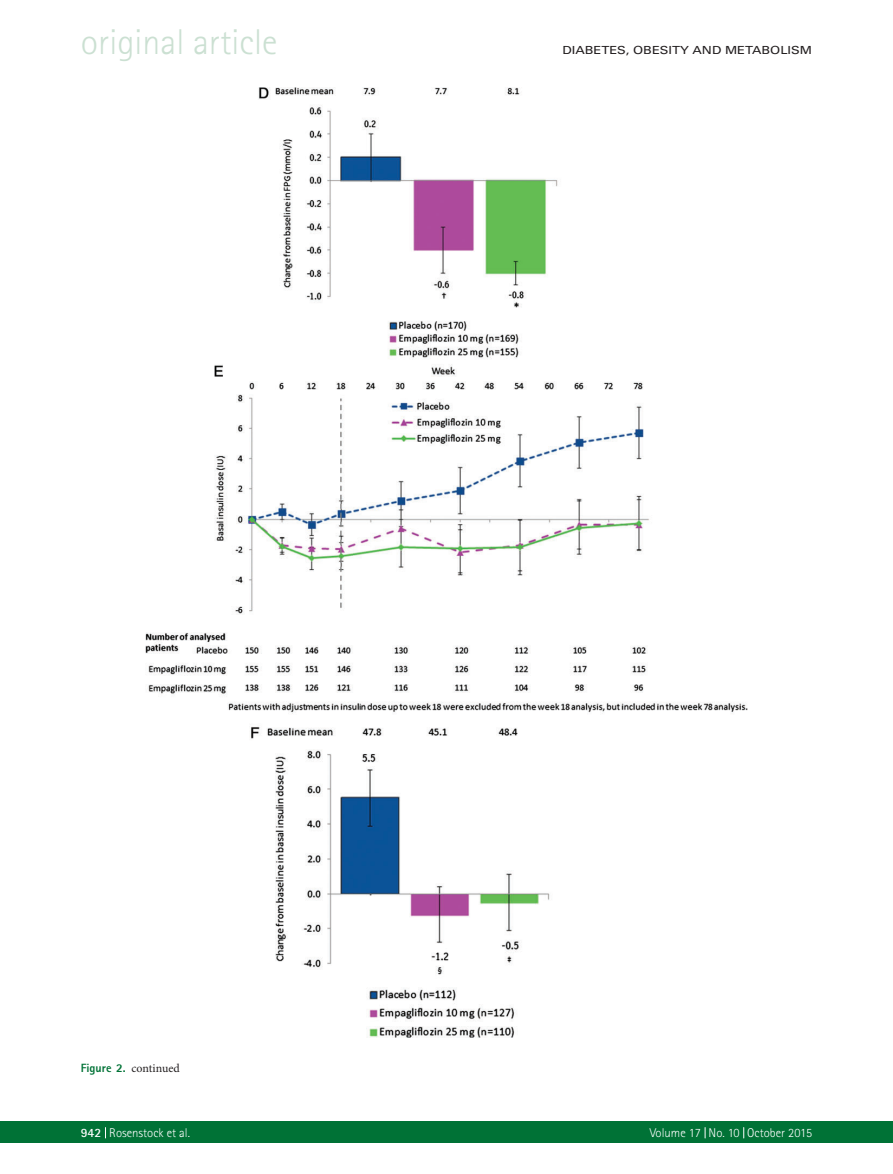
<style>
.page{position:relative;width:893px;height:1174px;background:#fff}
.page>*{position:absolute;margin:0;border:0;box-sizing:border-box;transform-origin:0 0}
.t1{font:300 35.85px "Rotis Sans Serif Std";color:#cbe0d2}
.t2{font:300 12.75px "Rotis Sans Serif Std";color:#fff}
.t3{font:12px "Minion Pro";color:#231f20}
.t4{font:11.1px "Univers LT Std";color:#231f20;scale:1.17 1}
.s1{font-family:"Rotis Sans Serif Std";font-weight:800;color:#007236}
.s2{font-weight:700}
</style>
<div class="page">
<img style="left:146px;top:87px;width:601px;height:950px">
<div style="left:0;top:1121px;width:893px;height:21px;background:#007236"></div>
<h1 class="t1" style="left:81px;top:29px;width:198px">original article</h1>
<p class="t4" style="left:562px;top:46px;width:215px">DIABETES, OBESITY AND METABOLISM</p>
<p class="t3" style="left:81px;top:1063px;width:101px"><span class="s1">Figure 2.</span> continued</p>
<p class="t2" style="left:81px;top:1128px;width:111px"><span class="s2">942</span> Rosenstock et al.</p>
<p class="t2" style="left:650px;top:1128px;width:164px">Volume 17 No. 10 October 2015</p>
</div>
